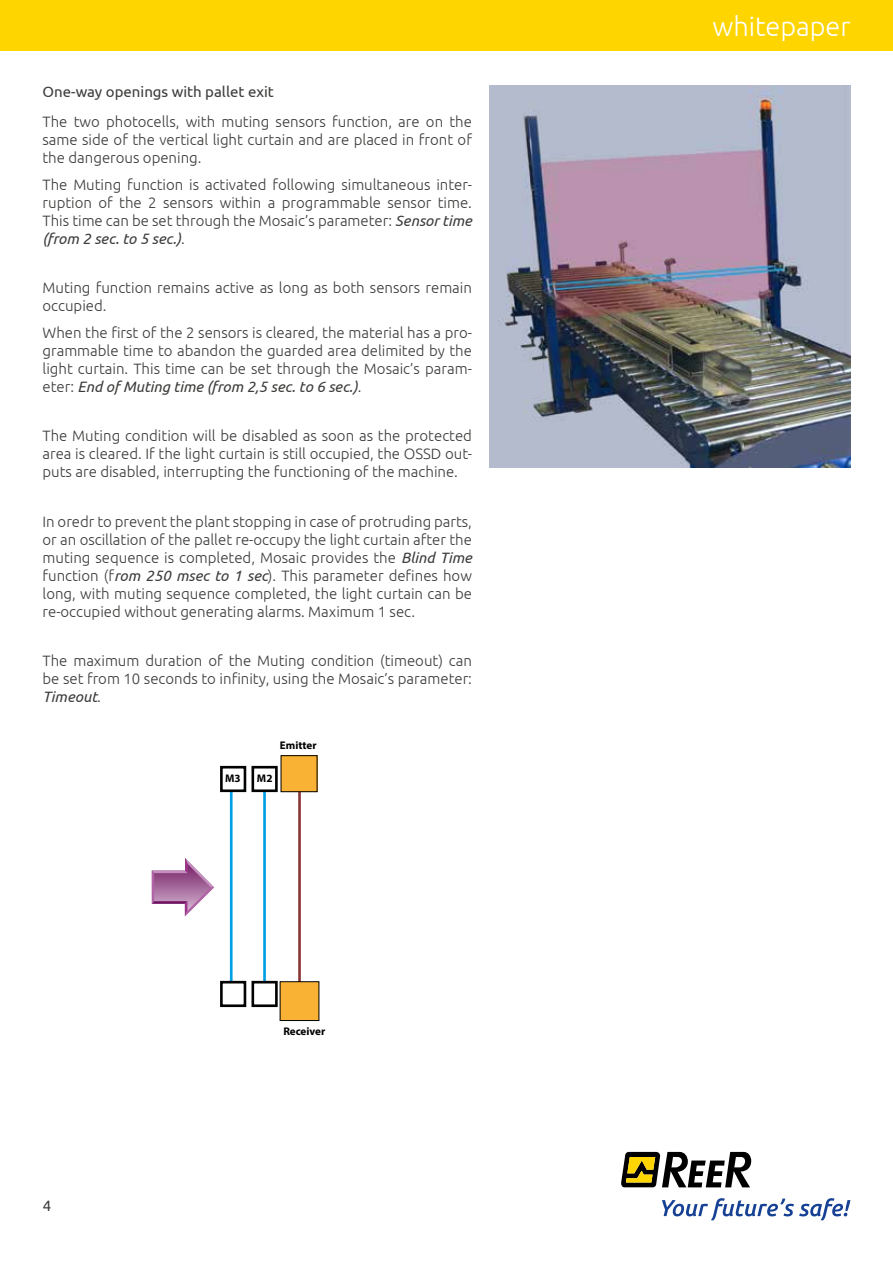
<style>
.page{position:relative;width:893px;height:1263px;background:#fff}
.page>*{position:absolute;margin:0;border:0;box-sizing:border-box;transform-origin:0 0}
.t1{font:300 27px "Ubuntu";color:#fff}
.t2{font:300 15px/18px "Ubuntu";color:#3c3c3b;text-align:justify}
.t3{font:15px "Ubuntu";color:#3c3c3b}
.t4{font:700 11.1px "Myriad Pro";color:#000}
.s1{font-weight:400;font-style:italic}
</style>
<div class="page">
<div style="left:0;top:0;width:893px;height:51px;background:#ffd500"></div>
<svg style="left:621px;top:1152px;width:130px;height:35px"></svg>
<svg style="left:662px;top:1198px;width:188px;height:22px"></svg>
<img style="left:489px;top:85px;width:361px;height:382px">
<hr style="left:298px;top:790px;width:3px;height:195px;background:#8a3637">
<svg style="left:152px;top:858px;width:62px;height:58px"></svg>
<div style="left:280px;top:982px;width:39px;height:38px;background:#f9b234"></div>
<div style="left:280px;top:981px;width:39px;height:40px;border:1px solid #000"></div>
<div style="left:281px;top:756px;width:36px;height:36px;background:#f9b234"></div>
<div style="left:281px;top:755px;width:37px;height:37px;border:1px solid #000"></div>
<hr style="left:230px;top:792px;width:3px;height:191px;background:#009fe3">
<hr style="left:263px;top:792px;width:3px;height:189px;background:#009fe3">
<div style="left:251px;top:766px;width:27px;height:26px;border:3px solid #010202"></div>
<div style="left:220px;top:766px;width:26px;height:26px;border:3px solid #010202"></div>
<div style="left:251px;top:981px;width:27px;height:26px;border:3px solid #010202"></div>
<div style="left:220px;top:981px;width:26px;height:26px;border:3px solid #010202"></div>
<p class="t3" style="left:43px;top:82px;width:233px">One-way openings with pallet exit</p>
<p class="t2" style="left:43px;top:113px;width:431px">The two photocells, with muting sensors function, are on the same side of the vertical light curtain and are placed in front of the dangerous opening.</p>
<p class="t2" style="left:43px;top:175px;width:431px">The Muting function is activated following simultaneous inter&shy;ruption of the 2 sensors within a programmable sensor time.<br>This time can be set through the Mosaic’s parameter: <span class="s1">Sensor time (from 2 sec. to 5 sec.)</span>.</p>
<p class="t2" style="left:43px;top:279px;width:431px">Muting function remains active as long as both sensors remain occupied.</p>
<p class="t2" style="left:43px;top:323px;width:431px">When the first of the 2 sensors is cleared, the material has a pro&shy;grammable time to abandon the guarded area delimited by the light curtain. This time can be set through the Mosaic’s param&shy;eter: <span class="s1">End of Muting time (from 2,5 sec. to 6 sec.)</span>.</p>
<p class="t2" style="left:43px;top:427px;width:431px">The Muting condition will be disabled as soon as the protected area is cleared. If the light curtain is still occupied, the OSSD out&shy;puts are disabled, interrupting the functioning of the machine.</p>
<p class="t2" style="left:43px;top:512px;width:431px">In oredr to prevent the plant stopping in case of protruding parts, or an oscillation of the pallet re-occupy the light curtain after the muting sequence is completed, Mosaic provides the <span class="s1">Blind Time </span>function (f<span class="s1">rom 250 msec to 1 sec</span>). This parameter defines how long, with muting sequence completed, the light curtain can be re-occupied without generating alarms. Maximum 1 sec.</p>
<p class="t2" style="left:43px;top:651px;width:431px">The maximum duration of the Muting condition (timeout) can be set from 10 seconds to infinity, using the Mosaic’s parameter:<br><span class="s1">Timeout</span>.</p>
<p class="t3" style="left:43px;top:1197px;width:10px">4</p>
<p class="t4" style="left:280px;top:738px;width:38px">Emitter</p>
<p class="t4" style="left:225px;top:771px;width:17px">M3</p>
<p class="t4" style="left:257px;top:771px;width:17px">M2</p>
<p class="t4" style="left:283px;top:1024px;width:44px">Receiver</p>
<h1 class="t1" style="left:712px;top:10px;width:140px">whitepaper</h1>
</div>
